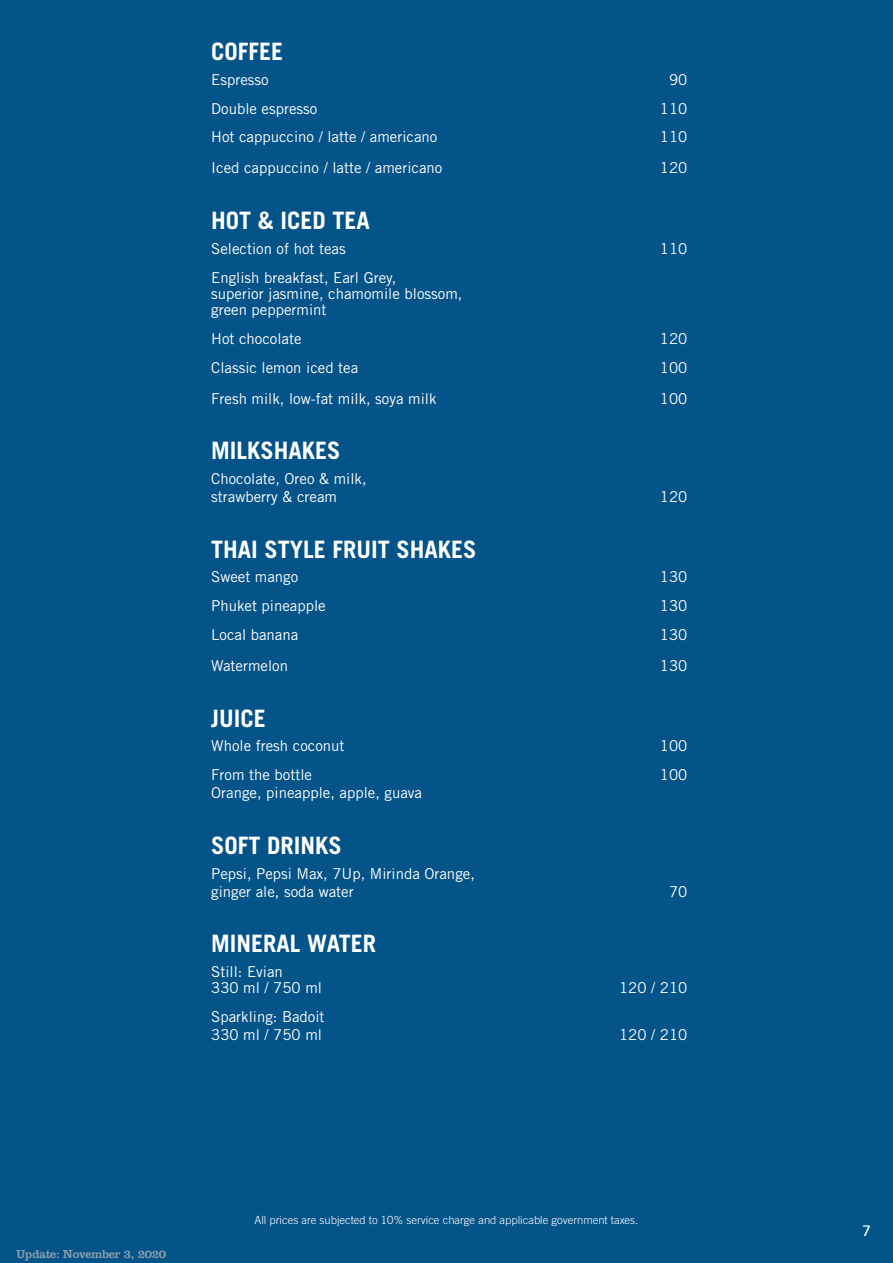
<style>
.page{position:relative;width:893px;height:1263px;background:#045389}
.page>*{position:absolute;margin:0;border:0;box-sizing:border-box;transform-origin:0 0}
.t1{font:700 24px "Trade Gothic LT Std";color:#fff}
.t2{font:15px/16.2px "Trade Gothic LT Std";color:#fff}
.t3{font:500 15px "Avenir Next";color:#fff}
.t4{font:12px "Clarendon LT Std";letter-spacing:-.02em;color:#96a3ae}
.t5{font:300 11.25px "Trade Gothic LT Std";color:#fff}
</style>
<div class="page">
<h1 class="t1" style="left:211px;top:37px;width:73px">COFFEE</h1>
<p class="t2" style="left:211px;top:71px;width:59px">Espresso</p>
<p class="t2" style="left:669px;top:71px;width:20px">90</p>
<p class="t2" style="left:211px;top:100px;width:108px">Double espresso</p>
<p class="t2" style="left:660px;top:100px;width:29px">110</p>
<p class="t2" style="left:211px;top:129px;width:228px">Hot cappuccino / latte / americano</p>
<p class="t2" style="left:660px;top:129px;width:29px">110</p>
<p class="t2" style="left:211px;top:160px;width:233px">Iced cappuccino / latte / americano</p>
<p class="t2" style="left:660px;top:160px;width:29px">120</p>
<h1 class="t1" style="left:211px;top:206px;width:160px">HOT &amp; ICED TEA</h1>
<p class="t2" style="left:211px;top:240px;width:136px">Selection of hot teas</p>
<p class="t2" style="left:660px;top:240px;width:29px">110</p>
<p class="t2" style="left:211px;top:269px;width:253px">English breakfast, Earl Grey,<br>superior jasmine, chamomile blossom, green peppermint</p>
<p class="t2" style="left:211px;top:330px;width:92px">Hot chocolate</p>
<p class="t2" style="left:660px;top:330px;width:29px">120</p>
<p class="t2" style="left:211px;top:359px;width:149px">Classic lemon iced tea</p>
<p class="t2" style="left:660px;top:359px;width:29px">100</p>
<p class="t2" style="left:211px;top:390px;width:227px">Fresh milk, low-fat milk, soya milk</p>
<p class="t2" style="left:660px;top:390px;width:29px">100</p>
<h1 class="t1" style="left:211px;top:436px;width:131px">MILKSHAKES</h1>
<p class="t2" style="left:211px;top:469px;width:157px;line-height:18px">Chocolate, Oreo &amp; milk, strawberry &amp; cream</p>
<p class="t2" style="left:660px;top:488px;width:29px">120</p>
<h1 class="t1" style="left:211px;top:534px;width:267px">THAI STYLE FRUIT SHAKES</h1>
<p class="t2" style="left:211px;top:569px;width:89px">Sweet mango</p>
<p class="t2" style="left:660px;top:569px;width:29px">130</p>
<p class="t2" style="left:211px;top:598px;width:116px">Phuket pineapple</p>
<p class="t2" style="left:660px;top:598px;width:29px">130</p>
<p class="t2" style="left:211px;top:626px;width:89px">Local banana</p>
<p class="t2" style="left:660px;top:626px;width:29px">130</p>
<p class="t2" style="left:211px;top:657px;width:78px">Watermelon</p>
<p class="t2" style="left:660px;top:657px;width:29px">130</p>
<h1 class="t1" style="left:211px;top:703px;width:56px">JUICE</h1>
<p class="t2" style="left:211px;top:738px;width:135px">Whole fresh coconut</p>
<p class="t2" style="left:660px;top:738px;width:29px">100</p>
<p class="t2" style="left:211px;top:767px;width:102px">From the bottle</p>
<p class="t2" style="left:660px;top:767px;width:29px">100</p>
<p class="t2" style="left:211px;top:785px;width:212px">Orange, pineapple, apple, guava</p>
<h1 class="t1" style="left:211px;top:831px;width:132px">SOFT DRINKS</h1>
<p class="t2" style="left:211px;top:864px;width:265px;line-height:18px">Pepsi, Pepsi Max, 7Up, Mirinda Orange, ginger ale, soda water</p>
<p class="t2" style="left:669px;top:883px;width:20px">70</p>
<h1 class="t1" style="left:211px;top:929px;width:166px">MINERAL WATER</h1>
<p class="t2" style="left:211px;top:963px;width:112px">Still: Evian<br>330 ml / 750 ml</p>
<p class="t2" style="left:211px;top:1007px;width:115px;line-height:18px">Sparkling: Badoit<br>330 ml / 750 ml</p>
<p class="t2" style="left:619px;top:979px;width:70px">120 / 210</p>
<p class="t2" style="left:619px;top:1026px;width:70px">120 / 210</p>
<p class="t4" style="left:16px;top:1247px;width:152px">Update: November 3, 2020</p>
<p class="t5" style="left:255px;top:1213px;width:385px">All prices are subjected to 10% service charge and applicable government taxes.</p>
<p class="t3" style="left:862px;top:1218px;width:10px">7</p>
</div>
